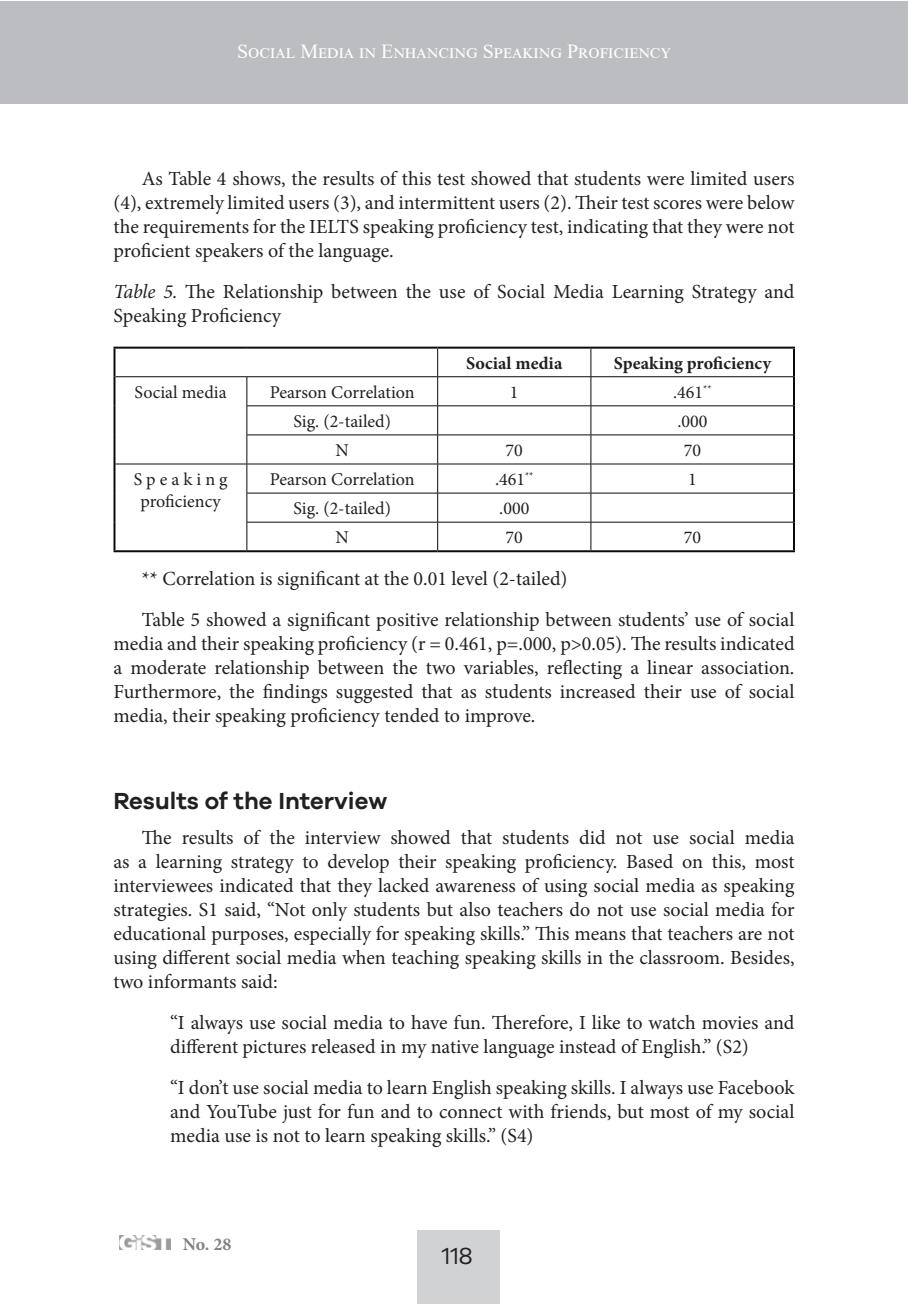
<style>
.page{position:relative;width:908px;height:1304px;background:#fff}
.page>*{position:absolute;margin:0;border:0;box-sizing:border-box;transform-origin:0 0}
.t1{font:600 24px "Galano Grotesque";color:#231f20}
.t2{font:24px "Galano Grotesque";color:#231f20}
.t3{font:20px/24px "Minion Pro";letter-spacing:-.005em;color:#231f20;text-align:justify}
.t4{font:20px "Times New Roman";letter-spacing:.065em;color:#fff}
.t5{font:18px/21.6px "Minion Pro";color:#231f20;text-align:center}
.t6{font:700 18px "Minion Pro";color:#231f20}
.t7{font:700 18px "Minion Pro";color:#808285}
.s1{font-style:italic}
</style>
<div class="page">
<div style="left:417px;top:1230px;width:82px;height:74px;background:#d1d2d4"></div>
<img style="left:120px;top:1236px;width:51px;height:13px">
<div style="left:0;top:1px;width:907px;height:102px;background:#bcbdc0"></div>
<hr style="left:113px;top:347px;width:134px;height:2px;background:#0b090d">
<hr style="left:113px;top:349px;width:2px;height:28px;background:#0b090d">
<hr style="left:247px;top:347px;width:190px;height:2px;background:#0b090d">
<hr style="left:437px;top:347px;width:153px;height:2px;background:#0b090d">
<hr style="left:590px;top:347px;width:204px;height:2px;background:#0b090d">
<hr style="left:792px;top:349px;width:2px;height:28px;background:#0b090d">
<hr style="left:113px;top:377px;width:2px;height:29px;background:#0b090d">
<hr style="left:113px;top:406px;width:2px;height:29px;background:#0b090d">
<hr style="left:113px;top:435px;width:2px;height:29px;background:#0b090d">
<hr style="left:792px;top:377px;width:2px;height:29px;background:#0b090d">
<hr style="left:792px;top:406px;width:2px;height:29px;background:#0b090d">
<hr style="left:792px;top:435px;width:2px;height:29px;background:#0b090d">
<hr style="left:113px;top:464px;width:2px;height:29px;background:#0b090d">
<hr style="left:113px;top:493px;width:2px;height:29px;background:#0b090d">
<hr style="left:113px;top:522px;width:2px;height:28px;background:#0b090d">
<hr style="left:113px;top:550px;width:134px;height:2px;background:#0b090d">
<hr style="left:792px;top:464px;width:2px;height:29px;background:#0b090d">
<hr style="left:792px;top:493px;width:2px;height:29px;background:#0b090d">
<hr style="left:792px;top:522px;width:2px;height:28px;background:#0b090d">
<hr style="left:247px;top:550px;width:190px;height:2px;background:#0b090d">
<hr style="left:437px;top:550px;width:153px;height:2px;background:#0b090d">
<hr style="left:590px;top:550px;width:204px;height:2px;background:#0b090d">
<hr style="left:115px;top:376px;width:132px;height:1px;background:#0b090d">
<hr style="left:247px;top:376px;width:190px;height:1px;background:#0b090d">
<hr style="left:437px;top:376px;width:153px;height:1px;background:#0b090d">
<hr style="left:590px;top:376px;width:202px;height:1px;background:#0b090d">
<hr style="left:246px;top:405px;width:191px;height:1px;background:#0b090d">
<hr style="left:437px;top:405px;width:153px;height:1px;background:#0b090d">
<hr style="left:590px;top:405px;width:202px;height:1px;background:#0b090d">
<hr style="left:246px;top:435px;width:191px;height:1px;background:#0b090d">
<hr style="left:437px;top:435px;width:153px;height:1px;background:#0b090d">
<hr style="left:590px;top:435px;width:202px;height:1px;background:#0b090d">
<hr style="left:115px;top:464px;width:132px;height:1px;background:#0b090d">
<hr style="left:247px;top:464px;width:190px;height:1px;background:#0b090d">
<hr style="left:437px;top:464px;width:153px;height:1px;background:#0b090d">
<hr style="left:590px;top:464px;width:202px;height:1px;background:#0b090d">
<hr style="left:246px;top:493px;width:191px;height:1px;background:#0b090d">
<hr style="left:437px;top:493px;width:153px;height:1px;background:#0b090d">
<hr style="left:590px;top:493px;width:202px;height:1px;background:#0b090d">
<hr style="left:246px;top:522px;width:191px;height:1px;background:#0b090d">
<svg style="left:246px;top:377px;width:1px;height:173px"></svg>
<hr style="left:437px;top:522px;width:153px;height:1px;background:#0b090d">
<svg style="left:437px;top:349px;width:1px;height:201px"></svg>
<hr style="left:590px;top:522px;width:202px;height:1px;background:#0b090d">
<svg style="left:590px;top:349px;width:1px;height:201px"></svg>
<p class="t4" style="left:237px;top:37px;width:435px">Social Media in Enhancing Speaking Proficiency</p>
<p class="t3" style="left:113px;top:166px;width:682px;text-indent:28px">As Table 4 shows, the results of this test showed that students were limited users (4), extremely limited users (3), and intermittent users (2). Their test scores were below the requirements for the IELTS speaking proficiency test, indicating that they were not proficient speakers of the language.</p>
<p class="t3" style="left:113px;top:279px;width:682px"><span class="s1">Table 5.</span> The Relationship between the use of Social Media Learning Strategy and<br>Speaking Proficiency</p>
<p class="t6" style="left:466px;top:350px;width:98px">Social media</p>
<p class="t6" style="left:613px;top:350px;width:159px">Speaking proficiency</p>
<p class="t5" style="left:135px;top:381px;width:93px">Social media</p>
<p class="t5" style="left:270px;top:381px;width:146px">Pearson Correlation</p>
<p class="t5" style="left:509px;top:381px;width:10px">1</p>
<p class="t5" style="left:673px;top:381px;width:40px">.461<sup>**</sup></p>
<p class="t5" style="left:293px;top:410px;width:99px">Sig. (2-tailed)</p>
<p class="t5" style="left:677px;top:410px;width:32px">.000</p>
<p class="t5" style="left:335px;top:440px;width:15px">N</p>
<p class="t5" style="left:505px;top:440px;width:19px">70</p>
<p class="t5" style="left:683px;top:440px;width:19px">70</p>
<p class="t5" style="left:134px;top:469px;width:95px">Speaking proficiency</p>
<p class="t5" style="left:270px;top:469px;width:146px">Pearson Correlation</p>
<p class="t5" style="left:495px;top:469px;width:40px">.461<sup>**</sup></p>
<p class="t5" style="left:687px;top:469px;width:10px">1</p>
<p class="t5" style="left:293px;top:498px;width:99px">Sig. (2-tailed)</p>
<p class="t5" style="left:499px;top:498px;width:32px">.000</p>
<p class="t5" style="left:335px;top:527px;width:15px">N</p>
<p class="t5" style="left:505px;top:527px;width:19px">70</p>
<p class="t5" style="left:683px;top:527px;width:19px">70</p>
<p class="t3" style="left:142px;top:558px;width:654px;line-height:41px">** Correlation is significant at the 0.01 level (2-tailed)<br>Table 5 showed a significant positive relationship between students’ use of social</p>
<p class="t3" style="left:113px;top:632px;width:682px">media and their speaking proficiency (r = 0.461, p=.000, p&gt;0.05). The results indicated a moderate relationship between the two variables, reflecting a linear association.<br>Furthermore, the findings suggested that as students increased their use of social media, their speaking proficiency tended to improve.</p>
<p class="t1" style="left:113px;top:786px;width:275px">Results of the Interview</p>
<p class="t3" style="left:113px;top:826px;width:682px;text-indent:28px">The results of the interview showed that students did not use social media as a learning strategy to develop their speaking proficiency. Based on this, most interviewees indicated that they lacked awareness of using social media as speaking strategies. S1 said, “Not only students but also teachers do not use social media for educational purposes, especially for speaking skills.” This means that teachers are not using different social media when teaching speaking skills in the classroom. Besides, two informants said:</p>
<p class="t3" style="left:170px;top:1011px;width:625px">“I always use social media to have fun. Therefore, I like to watch movies and different pictures released in my native language instead of English.” (S2)</p>
<p class="t3" style="left:170px;top:1076px;width:625px">“I don’t use social media to learn English speaking skills. I always use Facebook and YouTube just for fun and to connect with friends, but most of my social media use is not to learn speaking skills.” (S4)</p>
<p class="t7" style="left:183px;top:1232px;width:50px">No. 28</p>
<p class="t2" style="left:441px;top:1242px;width:32px">118</p>
</div>
